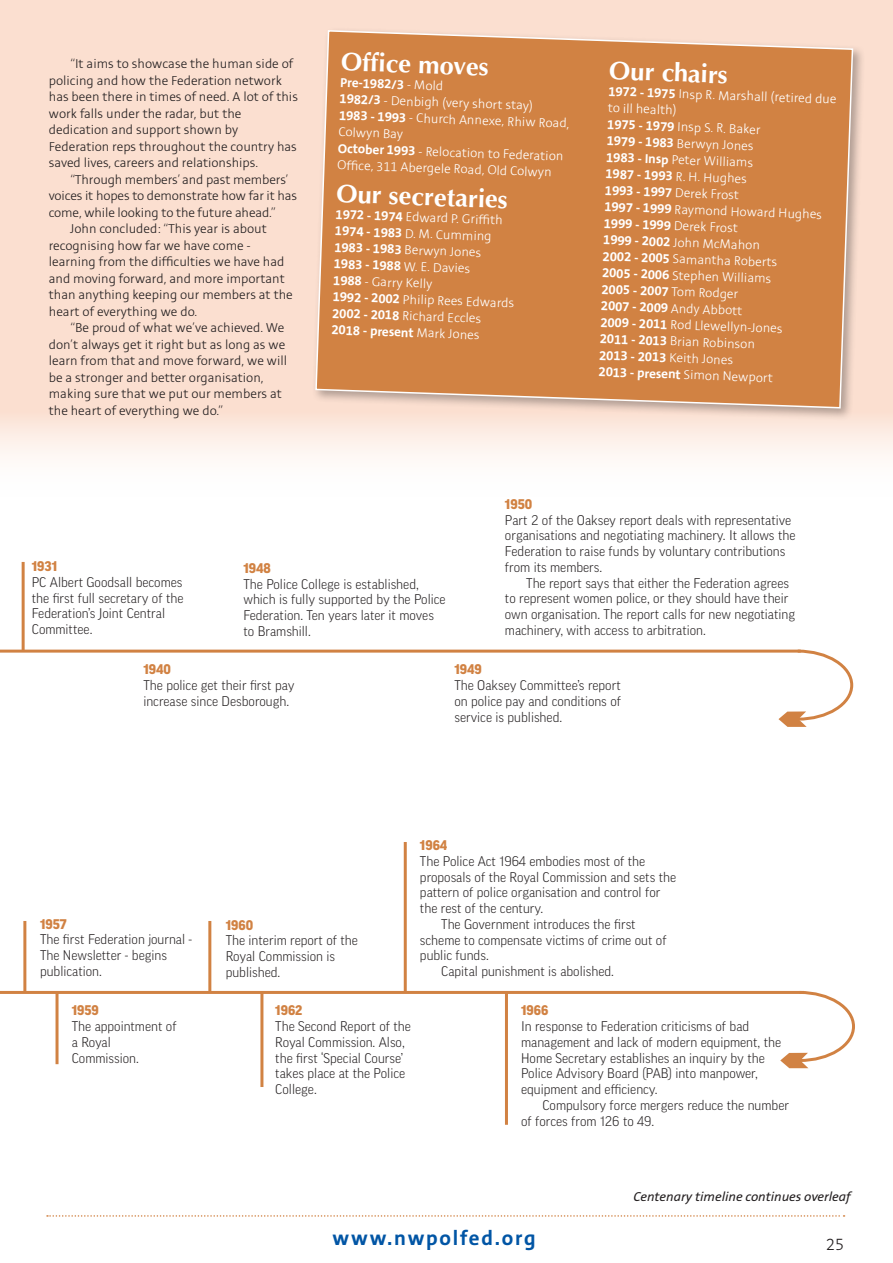
<style>
.page{position:relative;width:893px;height:1263px;background:#fff}
.page>*{position:absolute;margin:0;border:0;box-sizing:border-box;transform-origin:0 0}
.t1{font:700 25.5px "Optima";color:#fff}
.t2{font:700 22.5px "Stinnes Sans";letter-spacing:.08em;color:#0155a5}
.t3{font:300 18px "Stinnes Sans";color:#231f20}
.t4{font:300 14.25px/16.5px "Stinnes Sans";color:#231f20}
.t5{font:300 14.25px/16.5px "Stinnes Sans";color:#fff}
.t6{font:700 14.25px "Stinnes Sans";color:#fff}
.t7{font:italic 14.25px "Stinnes Sans";color:#231f20}
.t8{font:300 13.5px/15.8px "Good Pro";color:#231f20}
.t9{font:900 13.5px "Good Pro";color:#d18243}
.s1{font-weight:300}
.s2{font-weight:700}
</style>
<div class="page">
<svg style="left:47px;top:1215px;width:797px;height:2px"></svg>
<svg style="left:0;top:0;width:893px;height:457px;background:#fbe1d4"></svg>
<hr style="left:0;top:650px;width:801px;height:3px;background:#d18243">
<hr style="left:22px;top:562px;width:3px;height:89px;background:#d18243">
<svg style="left:778px;top:649px;width:76px;height:78px"></svg>
<div style="left:312px;top:27px;width:553px;height:394px;background:#231f20;opacity:.35"></div>
<svg style="left:314px;top:29px;width:540px;height:380px;background:#d3894f"></svg>
<hr style="left:0;top:991px;width:804px;height:3px;background:#d18243">
<svg style="left:780px;top:990px;width:75px;height:78px"></svg>
<svg style="left:0;top:0;width:17px;height:18px"></svg>
<hr style="left:56px;top:993px;width:3px;height:71px;background:#d18243">
<hr style="left:23px;top:921px;width:3px;height:71px;background:#d18243">
<hr style="left:208px;top:921px;width:3px;height:71px;background:#d18243">
<hr style="left:505px;top:993px;width:3px;height:132px;background:#d18243">
<hr style="left:404px;top:842px;width:3px;height:150px;background:#d18243">
<hr style="left:260px;top:993px;width:3px;height:94px;background:#d18243">
<p class="t4" style="left:49px;top:56px;width:251px;text-indent:21px">“It aims to showcase the human side of policing and how the Federation network has been there in times of need. A lot of this work falls under the radar, but the dedication and support shown by Federation reps throughout the country has saved lives, careers and relationships.</p>
<p class="t4" style="left:49px;top:172px;width:250px;text-indent:21px">“Through members’ and past members’ voices it hopes to demonstrate how far it has come, while looking to the future ahead.”</p>
<p class="t4" style="left:49px;top:221px;width:246px;text-indent:21px">John concluded: “This year is about recognising how far we have come - learning from the difficulties we have had and moving forward, and more important than anything keeping our members at the heart of everything we do.</p>
<p class="t4" style="left:49px;top:320px;width:240px;text-indent:21px">“Be proud of what we’ve achieved. We don’t always get it right but as long as we learn from that and move forward, we will be a stronger and better organisation, making sure that we put our members at the heart of everything we do.”</p>
<p class="t1" style="left:342px;top:47px;width:149px;rotate:2deg">Offi ce moves</p>
<p class="t6" style="left:341px;top:76px;width:105px;rotate:2deg">Pre-1982/3 <span class="s1">- Mold</span></p>
<p class="t5" style="left:340px;top:91px;width:195px;rotate:2deg"><span class="s2">1982/3</span> - Denbigh (very short stay)</p>
<p class="t5" style="left:339px;top:108px;width:232px;rotate:2deg"><span class="s2">1983 - 1993</span> - Church Annexe, Rhiw Road,<br>Colwyn Bay</p>
<p class="t5" style="left:338px;top:141px;width:227px;rotate:2deg"><span class="s2">October 1993</span> - Relocation to Federation<br>Offi ce, 311 Abergele Road, Old Colwyn</p>
<p class="t1" style="left:337px;top:179px;width:173px;rotate:2deg">Our secretaries</p>
<p class="t5" style="left:336px;top:207px;width:169px;rotate:2deg"><span class="s2">1972 - 1974</span> Edward P. Griffi th</p>
<p class="t5" style="left:335px;top:223px;width:158px;rotate:2deg"><span class="s2">1974 - 1983</span> D. M. Cumming</p>
<p class="t5" style="left:335px;top:240px;width:148px;rotate:2deg"><span class="s2">1983 - 1983</span> Berwyn Jones</p>
<p class="t5" style="left:334px;top:256px;width:138px;rotate:2deg"><span class="s2">1983 - 1988</span> W. E. Davies</p>
<p class="t5" style="left:334px;top:272px;width:101px;rotate:2deg"><span class="s2">1988</span> - Garry Kelly</p>
<p class="t5" style="left:333px;top:289px;width:183px;rotate:2deg"><span class="s2">1992 - 2002</span> Philip Rees Edwards</p>
<p class="t5" style="left:332px;top:305px;width:151px;rotate:2deg"><span class="s2">2002 - 2018</span> Richard Eccles</p>
<p class="t6" style="left:332px;top:323px;width:150px;rotate:2deg">2018 - present <span class="s1">Mark Jones</span></p>
<p class="t1" style="left:610px;top:56px;width:120px;rotate:2deg">Our chairs</p>
<p class="t5" style="left:609px;top:84px;width:230px;rotate:2deg"><span class="s2">1972 - 1975</span> Insp R. Marshall (retired due to ill health)</p>
<p class="t5" style="left:608px;top:117px;width:155px;rotate:2deg"><span class="s2">1975 - 1979</span> Insp S. R. Baker</p>
<p class="t5" style="left:607px;top:133px;width:148px;rotate:2deg"><span class="s2">1979 - 1983</span> Berwyn Jones</p>
<p class="t5" style="left:606px;top:150px;width:149px;rotate:2deg"><span class="s2">1983 - Insp</span> Peter Williams</p>
<p class="t5" style="left:606px;top:166px;width:143px;rotate:2deg"><span class="s2">1987 - 1993</span> R. H. Hughes</p>
<p class="t5" style="left:605px;top:182px;width:136px;rotate:2deg"><span class="s2">1993 - 1997</span> Derek Frost</p>
<p class="t5" style="left:605px;top:199px;width:219px;rotate:2deg"><span class="s2">1997 - 1999</span> Raymond Howard Hughes</p>
<p class="t5" style="left:604px;top:215px;width:136px;rotate:2deg"><span class="s2">1999 - 1999</span> Derek Frost</p>
<p class="t5" style="left:604px;top:232px;width:158px;rotate:2deg"><span class="s2">1999 - 2002</span> John McMahon</p>
<p class="t5" style="left:603px;top:248px;width:176px;rotate:2deg"><span class="s2">2002 - 2005</span> Samantha Roberts</p>
<p class="t5" style="left:602px;top:265px;width:171px;rotate:2deg"><span class="s2">2005 - 2006</span> Stephen Williams</p>
<p class="t6" style="left:602px;top:282px;width:138px;rotate:2deg">2005 - 2007 <span class="s1">Tom Rodger</span></p>
<p class="t5" style="left:601px;top:298px;width:143px;rotate:2deg"><span class="s2">2007 - 2009</span> Andy Abbott</p>
<p class="t5" style="left:601px;top:314px;width:184px;rotate:2deg"><span class="s2">2009 - 2011</span> Rod Llewellyn-Jones</p>
<p class="t5" style="left:600px;top:331px;width:157px;rotate:2deg"><span class="s2">2011 - 2013</span> Brian Robinson</p>
<p class="t5" style="left:600px;top:347px;width:135px;rotate:2deg"><span class="s2">2013 - 2013</span> Keith Jones</p>
<p class="t6" style="left:599px;top:365px;width:176px;rotate:2deg">2013 - present <span class="s1">Simon Newport</span></p>
<p class="t9" style="left:32px;top:559px;width:27px">1931</p>
<p class="t8" style="left:32px;top:574px;width:153px">PC Albert Goodsall becomes the first full secretary of the<br>Federation’s Joint Central<br>Committee.</p>
<p class="t9" style="left:143px;top:662px;width:29px">1940</p>
<p class="t8" style="left:143px;top:677px;width:153px">The police get their first pay increase since Desborough.</p>
<p class="t9" style="left:243px;top:561px;width:29px">1948</p>
<p class="t8" style="left:243px;top:576px;width:204px">The Police College is established, which is fully supported by the Police<br>Federation. Ten years later it moves to Bramshill.</p>
<p class="t9" style="left:505px;top:496px;width:29px">1950</p>
<p class="t8" style="left:505px;top:512px;width:292px">Part 2 of the Oaksey report deals with representative organisations and negotiating machinery. It allows the Federation to raise funds by voluntary contributions from its members.</p>
<p class="t8" style="left:505px;top:575px;width:292px;text-indent:21px">The report says that either the Federation agrees to represent women police, or they should have their own organisation. The report calls for new negotiating machinery, with access to arbitration.</p>
<p class="t9" style="left:454px;top:662px;width:29px">1949</p>
<p class="t8" style="left:454px;top:677px;width:168px;text-align:justify">The Oaksey Committee’s report on police pay and conditions of service is published.</p>
<p class="t9" style="left:40px;top:916px;width:28px">1957</p>
<p class="t8" style="left:40px;top:931px;width:154px">The first Federation journal -<br>The Newsletter - begins publication.</p>
<p class="t9" style="left:72px;top:1003px;width:29px">1959</p>
<p class="t8" style="left:72px;top:1018px;width:106px">The appointment of a Royal<br>Commission.</p>
<p class="t9" style="left:226px;top:917px;width:29px">1960</p>
<p class="t8" style="left:226px;top:932px;width:134px">The interim report of the<br>Royal Commission is published.</p>
<p class="t9" style="left:275px;top:1003px;width:29px">1962</p>
<p class="t8" style="left:275px;top:1018px;width:137px">The Second Report of the<br>Royal Commission. Also, the first ‘Special Course’ takes place at the Police<br>College.</p>
<p class="t9" style="left:420px;top:838px;width:29px">1964</p>
<p class="t8" style="left:420px;top:853px;width:258px">The Police Act 1964 embodies most of the proposals of the Royal Commission and sets the pattern of police organisation and control for the rest of the century.</p>
<p class="t8" style="left:420px;top:916px;width:248px;text-indent:21px">The Government introduces the first scheme to compensate victims of crime out of public funds.</p>
<p class="t8" style="left:441px;top:963px;width:174px">Capital punishment is abolished.</p>
<p class="t9" style="left:521px;top:1003px;width:29px">1966</p>
<p class="t8" style="left:521px;top:1018px;width:262px">In response to Federation criticisms of bad management and lack of modern equipment, the Home Secretary establishes an inquiry by the Police Advisory Board (PAB) into manpower, equipment and efficiency.</p>
<p class="t8" style="left:521px;top:1097px;width:269px;text-indent:21px">Compulsory force mergers reduce the number of forces from 126 to 49.</p>
<p class="t7" style="left:633px;top:1189px;width:219px">Centenary timeline continues overleaf</p>
<p class="t2" style="left:332px;top:1227px;width:205px">www.nwpolfed.org</p>
<p class="t3" style="left:826px;top:1236px;width:19px">25</p>
</div>
